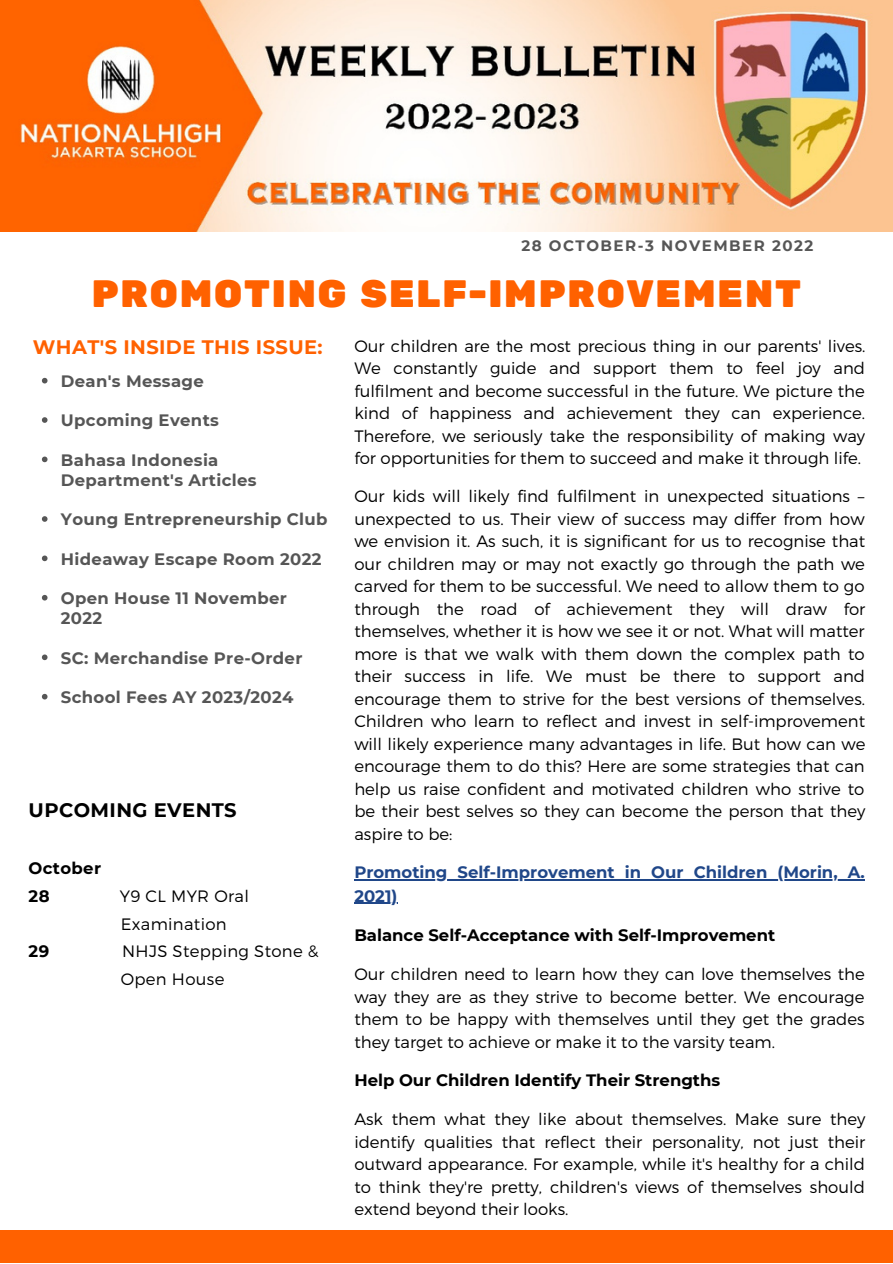
<style>
.page{position:relative;width:893px;height:1264px;background:#fff}
.page>*{position:absolute;margin:0;border:0;box-sizing:border-box;transform-origin:0 0}
.t1{font:37.95px "Rubik One";letter-spacing:.03em;color:#ff6100}
.t2{font:700 19.5px "Montserrat";letter-spacing:.02em;color:#ff6100}
.t3{font:700 19.5px "Montserrat";letter-spacing:.02em;color:#000}
.t4{font:300 16.5px/22.5px "Montserrat";color:#000;text-align:justify}
.t5{font:700 16.5px/20.2px "Montserrat";letter-spacing:.02em;color:#565656}
.t6{font:700 16.5px "Montserrat";color:#000}
.t7{font:700 16.5px/23.5px "Montserrat";color:#204789}
.t8{font:300 16.5px/28px "Montserrat";letter-spacing:.02em;color:#000}
.t9{font:700 16.5px/28px "Montserrat";letter-spacing:.02em;color:#000}
.t10{font:700 15px "Montserrat";letter-spacing:.1em;color:#565656}
</style>
<div class="page">
<div style="left:0;top:1230px;width:892px;height:32px;background:#ff6100"></div>
<img style="left:0;top:0;width:892px;height:231px">
<hr style="left:354px;top:879px;width:510px;height:1px;background:#204789">
<hr style="left:354px;top:902px;width:43px;height:1px;background:#204789">
<svg style="left:42px;top:378px;width:5px;height:5px"></svg>
<svg style="left:42px;top:417px;width:5px;height:6px"></svg>
<svg style="left:42px;top:456px;width:5px;height:6px"></svg>
<svg style="left:42px;top:516px;width:5px;height:6px"></svg>
<svg style="left:42px;top:555px;width:5px;height:6px"></svg>
<svg style="left:42px;top:595px;width:5px;height:5px"></svg>
<svg style="left:42px;top:654px;width:5px;height:6px"></svg>
<svg style="left:42px;top:694px;width:5px;height:5px"></svg>
<p class="t10" style="left:521px;top:237px;width:293px">28 OCTOBER-3 NOVEMBER 2022</p>
<h1 class="t1" style="left:91px;top:272px;width:711px">PROMOTING SELF-IMPROVEMENT</h1>
<p class="t2" style="left:33px;top:335px;width:291px">WHAT'S INSIDE THIS ISSUE:</p>
<p class="t5" style="left:61px;top:371px;width:144px">Dean's Message</p>
<p class="t5" style="left:61px;top:410px;width:159px">Upcoming Events</p>
<p class="t5" style="left:61px;top:449px;width:197px">Bahasa Indonesia<br>Department's Articles</p>
<p class="t5" style="left:61px;top:509px;width:268px">Young Entrepreneurship Club</p>
<p class="t5" style="left:61px;top:548px;width:262px">Hideaway Escape Room 2022</p>
<p class="t5" style="left:61px;top:588px;width:227px">Open House 11 November<br>2022</p>
<p class="t5" style="left:61px;top:647px;width:243px">SC: Merchandise Pre-Order</p>
<p class="t5" style="left:61px;top:686px;width:234px">School Fees AY 2023/2024</p>
<p class="t3" style="left:29px;top:798px;width:209px">UPCOMING EVENTS</p>
<p class="t9" style="left:29px;top:853px;width:74px">October<br>28</p>
<p class="t8" style="left:120px;top:881px;width:131px">Y9 CL MYR Oral<br>Examination</p>
<p class="t6" style="left:29px;top:940px;width:22px">29</p>
<p class="t8" style="left:121px;top:936px;width:199px">NHJS Stepping Stone &amp;<br>Open House</p>
<p class="t4" style="left:354px;top:334px;width:512px">Our children are the most precious thing in our parents' lives.<br>We constantly guide and support them to feel joy and fulfilment and become successful in the future. We picture the kind of happiness and achievement they can experience.<br>Therefore, we seriously take the responsibility of making way for opportunities for them to succeed and make it through life.</p>
<p class="t4" style="left:354px;top:484px;width:512px">Our kids will likely find fulfilment in unexpected situations – unexpected to us. Their view of success may differ from how we envision it. As such, it is significant for us to recognise that our children may or may not exactly go through the path we carved for them to be successful. We need to allow them to go through the road of achievement they will draw for themselves, whether it is how we see it or not. What will matter more is that we walk with them down the complex path to their success in life. We must be there to support and encourage them to strive for the best versions of themselves.<br>Children who learn to reflect and invest in self-improvement will likely experience many advantages in life. But how can we encourage them to do this? Here are some strategies that can help us raise confident and motivated children who strive to be their best selves so they can become the person that they aspire to be:</p>
<p class="t7" style="left:354px;top:860px;width:512px">Promoting Self-Improvement in Our Children (Morin, A.<br>2021)</p>
<p class="t6" style="left:354px;top:925px;width:422px">Balance Self-Acceptance with Self-Improvement</p>
<p class="t4" style="left:354px;top:962px;width:512px">Our children need to learn how they can love themselves the way they are as they strive to become better. We encourage them to be happy with themselves until they get the grades they target to achieve or make it to the varsity team.</p>
<p class="t6" style="left:354px;top:1070px;width:367px">Help Our Children Identify Their Strengths</p>
<p class="t4" style="left:354px;top:1107px;width:512px">Ask them what they like about themselves. Make sure they identify qualities that reflect their personality, not just their outward appearance. For example, while it's healthy for a child to think they're pretty, children's views of themselves should extend beyond their looks.</p>
</div>
